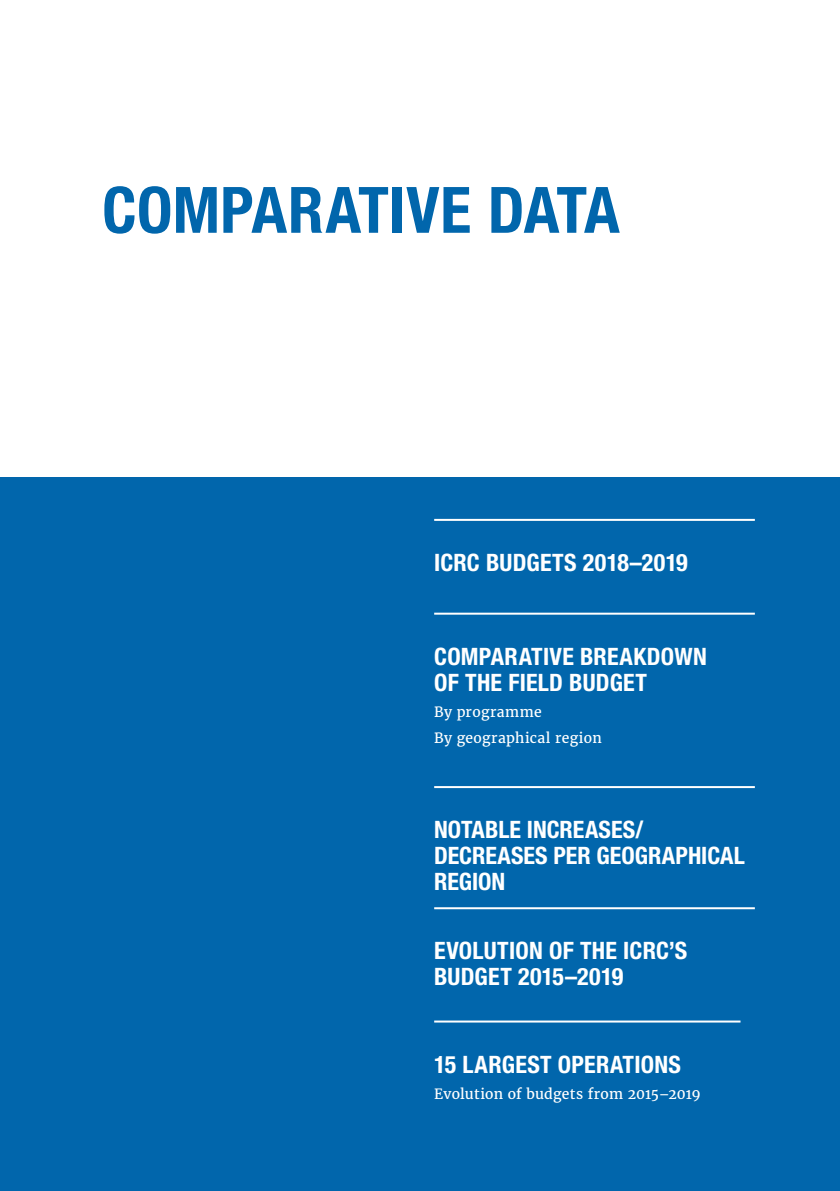
<style>
.page{position:relative;width:840px;height:1191px;background:#fff}
.page>*{position:absolute;margin:0;border:0;box-sizing:border-box;transform-origin:0 0}
.t1{font:700 condensed 64px "Helvetica Neue LT Std";color:#0166ac}
.t2{font:700 condensed 24px/26px "Helvetica Neue LT Std";letter-spacing:.01em;color:#fff}
.t3{font:14px/26px "Merriweather";letter-spacing:.02em;color:#fff}
</style>
<div class="page">
<div style="left:0;top:477px;width:839px;height:714px;background:#0166ac"></div>
<hr style="left:434px;top:519px;width:320px;height:2px;background:#fff">
<hr style="left:434px;top:786px;width:320px;height:2px;background:#fff">
<hr style="left:434px;top:907px;width:320px;height:2px;background:#fff">
<hr style="left:434px;top:612px;width:320px;height:2px;background:#fff">
<hr style="left:434px;top:1020px;width:306px;height:2px;background:#fff">
<h1 class="t1" style="left:102px;top:171px;width:519px">COMPARATIVE DATA</h1>
<p class="t2" style="left:434px;top:549px;width:255px">ICRC BUDGETS 2018–2019</p>
<p class="t2" style="left:434px;top:643px;width:274px">COMPARATIVE BREAKDOWN<br>OF THE FIELD BUDGET</p>
<p class="t3" style="left:434px;top:698px;width:169px">By programme<br>By geographical region</p>
<p class="t2" style="left:434px;top:816px;width:312px">NOTABLE INCREASES/<br>DECREASES PER GEOGRAPHICAL<br>REGION</p>
<p class="t2" style="left:434px;top:937px;width:254px">EVOLUTION OF THE ICRC’S<br>BUDGET 2015–2019</p>
<p class="t2" style="left:434px;top:1050px;width:248px">15 LARGEST OPERATIONS</p>
<p class="t3" style="left:434px;top:1080px;width:268px">Evolution of budgets from 2015–2019</p>
</div>
